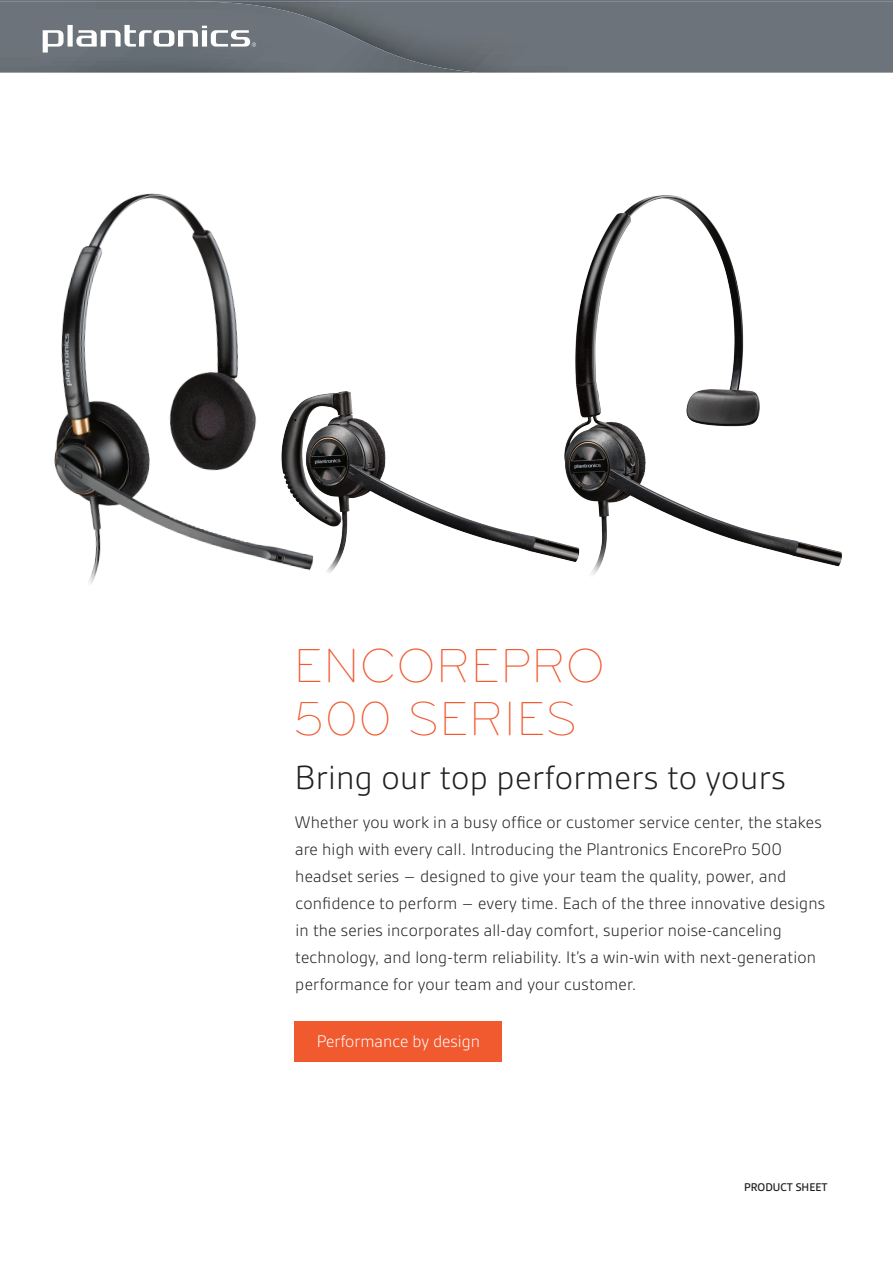
<style>
.page{position:relative;width:893px;height:1263px;background:#fff}
.page>*{position:absolute;margin:0;border:0;box-sizing:border-box;transform-origin:0 0}
.t1{font:300 49.5px/52.5px "Bryant";letter-spacing:.01em;color:#f1592f}
.t2{font:300 36px "Gesta";letter-spacing:.01em;color:#231f20}
.t3{font:300 18px/27px "Gesta";letter-spacing:.01em;color:#231f20}
.t4{font:300 18px "Gesta";color:#fff}
.t5{font:500 12px "Gesta";color:#231f20}
</style>
<div class="page">
<svg style="left:0;top:0;width:893px;height:73px;background:#6f757c"></svg>
<img style="left:575px;top:195px;width:267px;height:372px">
<img style="left:54px;top:193px;width:184px;height:391px">
<img style="left:199px;top:352px;width:457px;height:232px">
<div style="left:295px;top:1021px;width:207px;height:41px;background:#f1592f"></div>
<h1 class="t1" style="left:293px;top:640px;width:314px">ENCOREPRO<br>500 SERIES</h1>
<h2 class="t2" style="left:295px;top:757px;width:493px">Bring our top performers to yours</h2>
<p class="t3" style="left:295px;top:808px;width:532px">Whether you work in a busy office or customer service center, the stakes are high with every call. Introducing the Plantronics EncorePro 500 headset series – designed to give your team the quality, power, and confidence to perform – every time. Each of the three innovative designs in the series incorporates all-day comfort, superior noise-canceling technology, and long-term reliability. It’s a win-win with next-generation performance for your team and your customer.</p>
<p class="t4" style="left:317px;top:1031px;width:165px">Performance by design</p>
<p class="t5" style="left:744px;top:1180px;width:85px">PRODUCT SHEET</p>
</div>
